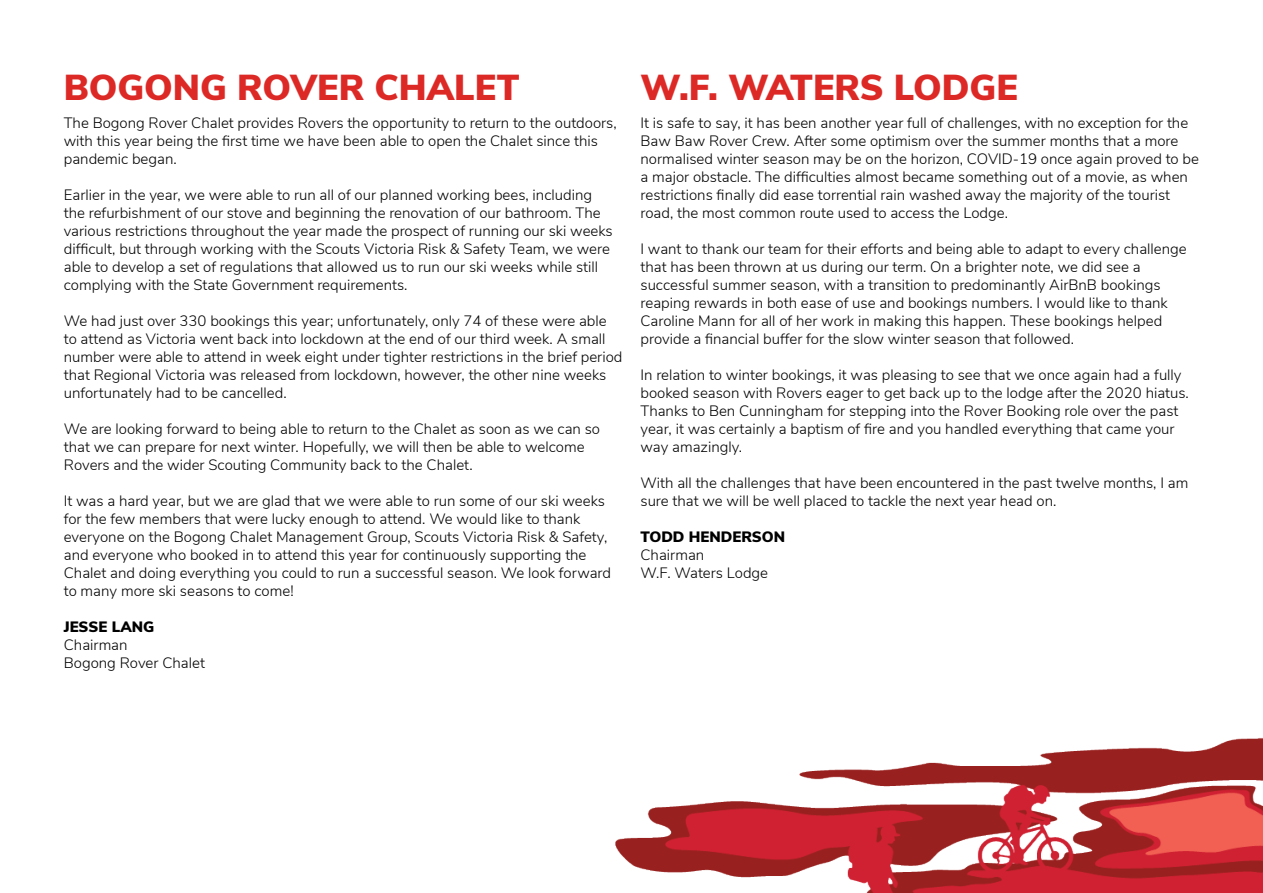
<style>
.page{position:relative;width:1263px;height:893px;background:#fff}
.page>*{position:absolute;margin:0;border:0;box-sizing:border-box;transform-origin:0 0}
.t1{font:900 36px "Nunito Sans";color:#dd2926}
.t2{font:300 15px/18px "Nunito Sans";color:#000}
.t3{font:900 15px "Nunito Sans";color:#000}
</style>
<div class="page">
<img style="left:615px;top:738px;width:648px;height:155px">
<h1 class="t1" style="left:64px;top:61px;width:457px">BOGONG ROVER CHALET</h1>
<h1 class="t1" style="left:640px;top:61px;width:379px">W.F. WATERS LODGE</h1>
<p class="t2" style="left:64px;top:113px;width:554px">The Bogong Rover Chalet provides Rovers the opportunity to return to the outdoors, with this year being the first time we have been able to open the Chalet since this pandemic began.</p>
<p class="t2" style="left:64px;top:185px;width:550px">Earlier in the year, we were able to run all of our planned working bees, including the refurbishment of our stove and beginning the renovation of our bathroom. The various restrictions throughout the year made the prospect of running our ski weeks difficult, but through working with the Scouts Victoria Risk &amp; Safety Team, we were able to develop a set of regulations that allowed us to run our ski weeks while still complying with the State Government requirements.</p>
<p class="t2" style="left:64px;top:311px;width:560px">We had just over 330 bookings this year; unfortunately, only 74 of these were able to attend as Victoria went back into lockdown at the end of our third week. A small number were able to attend in week eight under tighter restrictions in the brief period that Regional Victoria was released from lockdown, however, the other nine weeks unfortunately had to be cancelled.</p>
<p class="t2" style="left:64px;top:419px;width:538px">We are looking forward to being able to return to the Chalet as soon as we can so that we can prepare for next winter. Hopefully, we will then be able to welcome<br>Rovers and the wider Scouting Community back to the Chalet.</p>
<p class="t2" style="left:64px;top:491px;width:549px">It was a hard year, but we are glad that we were able to run some of our ski weeks for the few members that were lucky enough to attend. We would like to thank everyone on the Bogong Chalet Management Group, Scouts Victoria Risk &amp; Safety, and everyone who booked in to attend this year for continuously supporting the Chalet and doing everything you could to run a successful season. We look forward to many more ski seasons to come!</p>
<p class="t3" style="left:64px;top:616px;width:92px">JESSE LANG</p>
<p class="t2" style="left:64px;top:635px;width:143px">Chairman<br>Bogong Rover Chalet</p>
<p class="t2" style="left:640px;top:113px;width:560px">It is safe to say, it has been another year full of challenges, with no exception for the Baw Baw Rover Crew. After some optimism over the summer months that a more normalised winter season may be on the horizon, COVID-19 once again proved to be a major obstacle. The difficulties almost became something out of a movie, as when restrictions finally did ease torrential rain washed away the majority of the tourist road, the most common route used to access the Lodge.</p>
<p class="t2" style="left:640px;top:239px;width:548px">I want to thank our team for their efforts and being able to adapt to every challenge that has been thrown at us during our term. On a brighter note, we did see a successful summer season, with a transition to predominantly AirBnB bookings reaping rewards in both ease of use and bookings numbers. I would like to thank Caroline Mann for all of her work in making this happen. These bookings helped provide a financial buffer for the slow winter season that followed.</p>
<p class="t2" style="left:640px;top:365px;width:550px">In relation to winter bookings, it was pleasing to see that we once again had a fully booked season with Rovers eager to get back up to the lodge after the 2020 hiatus.<br>Thanks to Ben Cunningham for stepping into the Rover Booking role over the past year, it was certainly a baptism of fire and you handled everything that came your way amazingly.</p>
<p class="t2" style="left:640px;top:473px;width:549px">With all the challenges that have been encountered in the past twelve months, I am sure that we will be well placed to tackle the next year head on.</p>
<p class="t3" style="left:640px;top:526px;width:146px">TODD HENDERSON</p>
<p class="t2" style="left:640px;top:545px;width:129px">Chairman<br>W.F. Waters Lodge</p>
</div>
